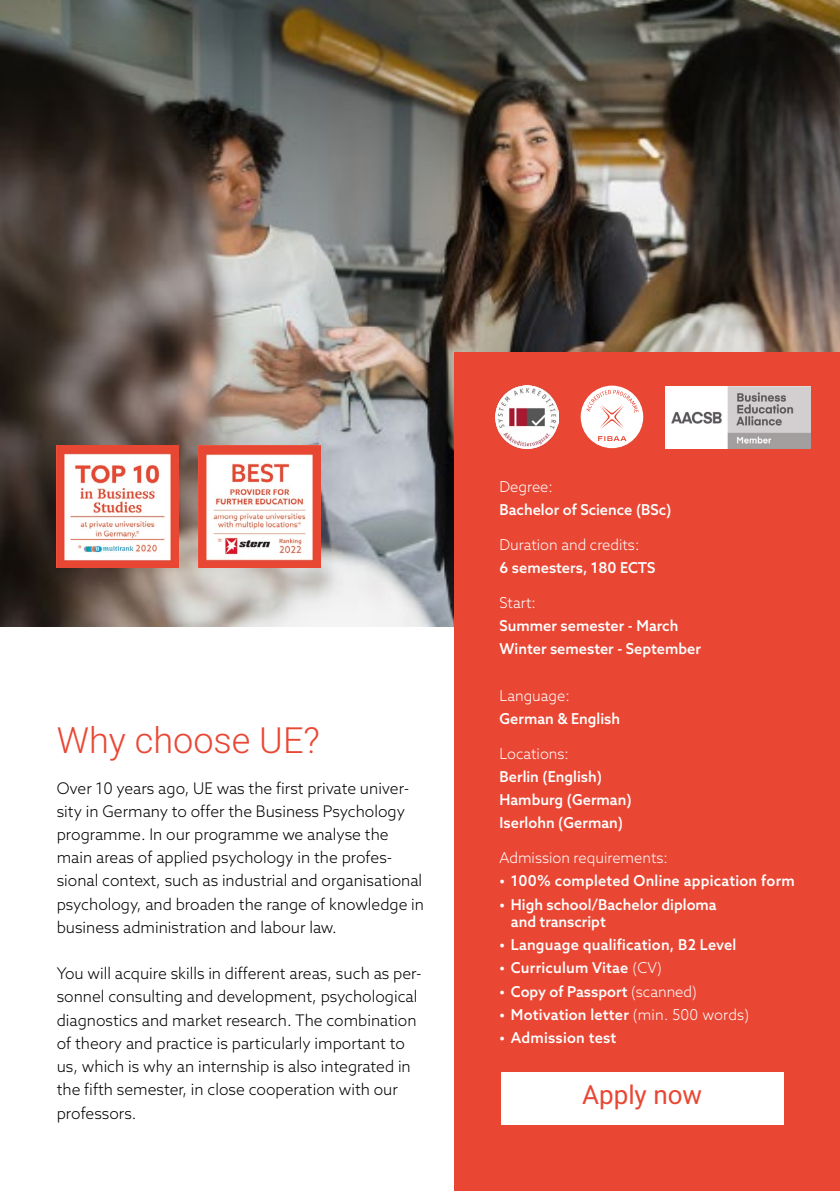
<style>
.page{position:relative;width:840px;height:1191px;background:#fff}
.page>*{position:absolute;margin:0;border:0;box-sizing:border-box;transform-origin:0 0}
.t1{font:300 36px "Heebo";color:#e94734}
.t2{font:26px "Heebo";color:#e94734}
.t3{font:300 16px/23.2px "Azo Sans";color:#000}
.t4{font:500 15px/23.2px "Azo Sans";color:#fff}
.t5{font:300 15px "Azo Sans";color:#fff}
.s1{font-weight:700}
.s2{font-weight:300}
</style>
<div class="page">
<img style="left:0;top:0;width:839px;height:627px">
<div style="left:454px;top:352px;width:385px;height:839px;background:#e94734"></div>
<svg style="left:580px;top:386px;width:63px;height:62px"></svg>
<img style="left:665px;top:386px;width:145px;height:62px">
<img style="left:495px;top:386px;width:63px;height:62px">
<div style="left:500px;top:1072px;width:282px;height:52px;background:#fff"></div>
<img style="left:198px;top:445px;width:122px;height:122px">
<img style="left:57px;top:445px;width:121px;height:122px">
<h1 class="t1" style="left:57px;top:715px;width:264px">Why choose UE?</h1>
<p class="t3" style="left:57px;top:776px;width:368px">Over 10 years ago, UE was the first private univer&shy;sity in Germany to offer the Business Psychology programme. In our programme we analyse the main areas of applied psychology in the profes&shy;sional context, such as industrial and organisational psychology, and broaden the range of knowledge in business administration and labour law.</p>
<p class="t3" style="left:57px;top:961px;width:366px">You will acquire skills in different areas, such as per&shy;sonnel consulting and development, psychological diagnostics and market research. The combination of theory and practice is particularly important to us, which is why an internship is also integrated in the fifth semester, in close cooperation with our professors.</p>
<p class="t5" style="left:499px;top:477px;width:55px">Degree:</p>
<p class="t4" style="left:499px;top:498px;width:173px">Bachelor of Science (BSc)</p>
<p class="t5" style="left:499px;top:535px;width:141px">Duration and credits:</p>
<p class="t4" style="left:499px;top:556px;width:157px">6 semesters, 180 ECTS</p>
<p class="t5" style="left:499px;top:593px;width:38px">Start:</p>
<p class="t4" style="left:499px;top:614px;width:203px">Summer semester - March<br>Winter semester - September</p>
<p class="t5" style="left:499px;top:685px;width:72px">Language:</p>
<p class="t4" style="left:499px;top:707px;width:122px">German &amp; English</p>
<p class="t5" style="left:499px;top:743px;width:71px">Locations:</p>
<p class="t4" style="left:499px;top:765px;width:133px">Berlin (English)<br>Hamburg (German)<br>Iserlohn (German)</p>
<p class="t5" style="left:499px;top:848px;width:170px">Admission requirements:</p>
<p class="t4" style="left:499px;top:869px;width:296px"><span class="s1">•</span> 100% completed Online appication form</p>
<p class="t4" style="left:510px;top:895px;width:207px;line-height:17.4px;text-indent:-11px"><span class="s1">•</span> High school/Bachelor diploma and transcript</p>
<p class="t4" style="left:499px;top:933px;width:238px"><span class="s1">•</span> Language qualification, B2 Level</p>
<p class="t4" style="left:499px;top:956px;width:164px"><span class="s1">•</span> Curriculum Vitae <span class="s2">(CV)</span></p>
<p class="t4" style="left:499px;top:979px;width:199px"><span class="s1">•</span> Copy of Passport <span class="s2">(scanned)</span></p>
<p class="t4" style="left:499px;top:1002px;width:251px"><span class="s1">•</span> Motivation letter <span class="s2">(min. 500 words)</span></p>
<p class="t4" style="left:499px;top:1026px;width:118px"><span class="s1">•</span> Admission test</p>
<h2 class="t2" style="left:581px;top:1076px;width:121px">Apply now</h2>
</div>
